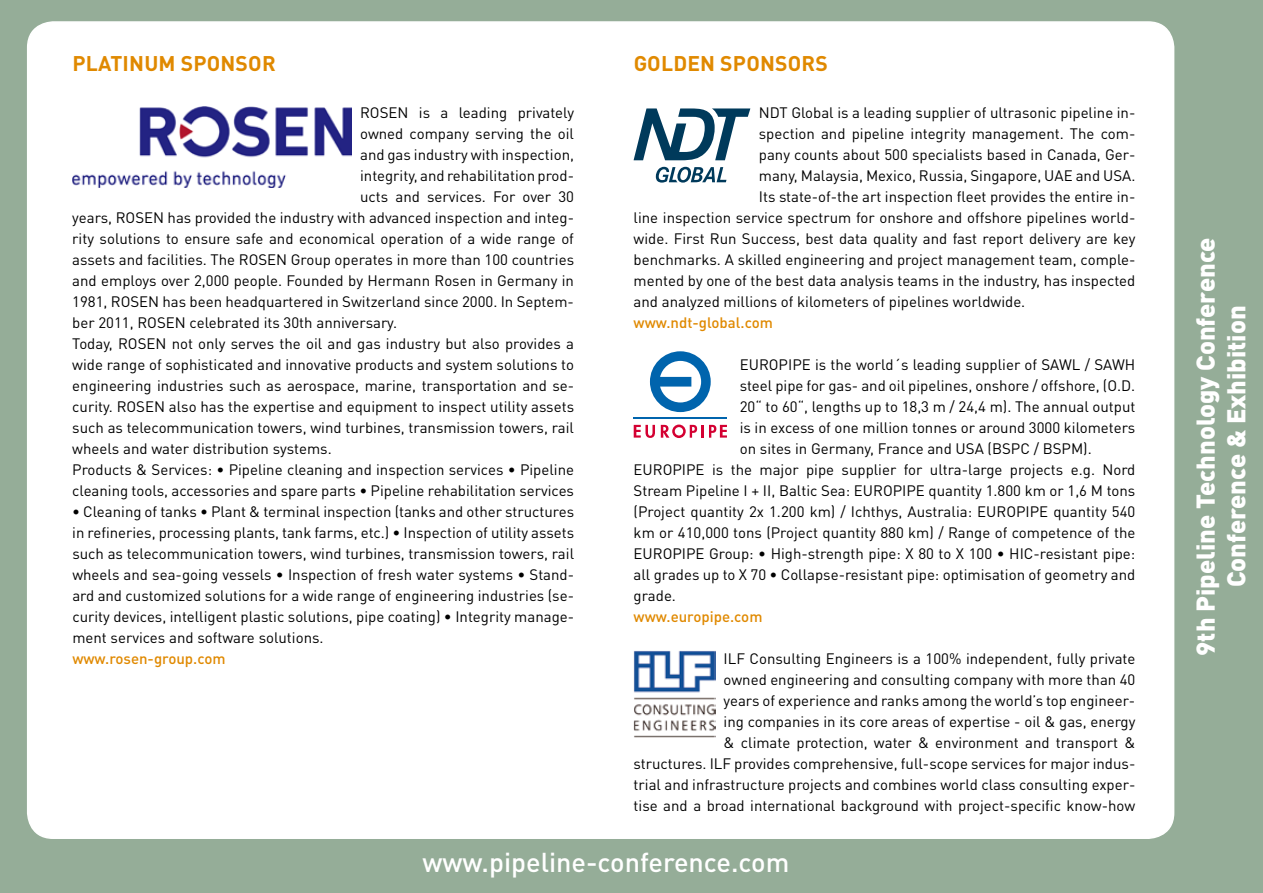
<style>
.page{position:relative;width:1263px;height:893px;background:#95ad98}
.page>*{position:absolute;margin:0;border:0;box-sizing:border-box;transform-origin:0 0}
.t1{font:500 27px "DIN Pro";color:#fff}
.t2{font:900 25.5px/30.6px "DIN Pro";color:#fff;text-align:center}
.t3{font:700 21px "DIN Pro";letter-spacing:.01em;color:#e08900}
.t4{font:15px/21px "DIN Pro";color:#000;text-align:right}
.t5{font:500 15px "DIN Pro";color:#e08900}
</style>
<div class="page">
<div style="left:28px;top:22px;width:1146px;height:816px;background:#fff;border-radius:26px"></div>
<svg style="left:656px;top:167px;width:70px;height:16px"></svg>
<svg style="left:634px;top:108px;width:116px;height:52px"></svg>
<svg style="left:650px;top:351px;width:61px;height:61px"></svg>
<hr style="left:634px;top:417px;width:93px;height:1px;background:#0064ad">
<svg style="left:661px;top:425px;width:66px;height:13px"></svg>
<svg style="left:634px;top:425px;width:21px;height:13px"></svg>
<img style="left:634px;top:651px;width:81px;height:86px">
<img style="left:72px;top:106px;width:279px;height:81px">
<h3 class="t3" style="left:72px;top:49px;width:205px">PLATI NUM SPONSOR</h3>
<p class="t4" style="left:360px;top:101px;width:215px">ROSEN is a leading privately</p>
<p class="t4" style="left:360px;top:122px;width:215px">owned company serving the oil</p>
<p class="t4" style="left:360px;top:143px;width:215px">and gas industry with inspection,</p>
<p class="t4" style="left:360px;top:164px;width:215px">integrity, and rehabilitation prod-</p>
<p class="t4" style="left:360px;top:185px;width:215px">ucts and services. For over 30</p>
<p class="t4" style="left:72px;top:206px;width:503px">years, ROSEN has provided the industry with advanced inspection and integ-</p>
<p class="t4" style="left:72px;top:227px;width:503px">rity solutions to ensure safe and economical operation of a wide range of</p>
<p class="t4" style="left:72px;top:248px;width:503px">assets and facilities. The ROSEN Group operates in more than 100 countries</p>
<p class="t4" style="left:72px;top:269px;width:503px">and employs over 2,000 people. Founded by Hermann Rosen in Germany in</p>
<p class="t4" style="left:72px;top:290px;width:503px">1981, ROSEN has been headquartered in Switzerland since 2000. In Septem-</p>
<p class="t4" style="left:72px;top:311px;width:326px">ber 2011, ROSEN celebrated its 30th anniversary.</p>
<p class="t4" style="left:72px;top:332px;width:503px">Today, ROSEN not only serves the oil and gas industry but also provides a</p>
<p class="t4" style="left:72px;top:353px;width:503px">wide range of sophisticated and innovative products and system solutions to</p>
<p class="t4" style="left:72px;top:374px;width:503px">engineering industries such as aerospace, marine, transportation and se-</p>
<p class="t4" style="left:72px;top:395px;width:503px">curity. ROSEN also has the expertise and equipment to inspect utility assets</p>
<p class="t4" style="left:72px;top:416px;width:503px">such as telecommunication towers, wind turbines, transmission towers, rail</p>
<p class="t4" style="left:72px;top:437px;width:261px">wheels and water distribution systems.</p>
<p class="t4" style="left:72px;top:458px;width:503px">Products &amp; Services: • Pipeline cleaning and inspection services • Pipeline</p>
<p class="t4" style="left:72px;top:479px;width:503px">cleaning tools, accessories and spare parts • Pipeline rehabilitation services</p>
<p class="t4" style="left:72px;top:500px;width:503px;text-align:justify">• Cleaning of tanks • Plant &amp; terminal inspection (tanks and other structures in refineries, processing plants, tank farms, etc.) • Inspection of utility assets such as telecommunication towers, wind turbines, transmission towers, rail wheels and sea-going vessels • Inspection of fresh water systems • Stand&shy;ard and customized solutions for a wide range of engineering industries (se&shy;curity devices, intelligent plastic solutions, pipe coating) • Integrity manage&shy;ment services and software solutions.</p>
<p class="t5" style="left:72px;top:648px;width:155px">www.rosen-group.com</p>
<h3 class="t3" style="left:634px;top:49px;width:194px">GOLDEN SPONSORS</h3>
<p class="t4" style="left:759px;top:101px;width:378px">NDT Global is a leading supplier of ultrasonic pipeline in-</p>
<p class="t4" style="left:759px;top:122px;width:378px">spection and pipeline integrity management. The com-</p>
<p class="t4" style="left:759px;top:143px;width:378px">pany counts about 500 specialists based in Canada, Ger-</p>
<p class="t4" style="left:759px;top:164px;width:378px">many, Malaysia, Mexico, Russia, Singapore, UAE and USA.</p>
<p class="t4" style="left:759px;top:185px;width:378px">Its state-of-the art inspection fleet provides the entire in-</p>
<p class="t4" style="left:634px;top:206px;width:503px">line inspection service spectrum for onshore and offshore pipelines world-</p>
<p class="t4" style="left:634px;top:227px;width:503px">wide. First Run Success, best data quality and fast report delivery are key</p>
<p class="t4" style="left:634px;top:248px;width:503px">benchmarks. A skilled engineering and project management team, comple-</p>
<p class="t4" style="left:634px;top:269px;width:503px">mented by one of the best data analysis teams in the industry, has inspected</p>
<p class="t4" style="left:634px;top:290px;width:393px">and analyzed millions of kilometers of pipelines worldwide.</p>
<p class="t5" style="left:634px;top:312px;width:141px">www.ndt-global.com</p>
<p class="t4" style="left:740px;top:353px;width:397px">EUROPIPE is the world´s leading supplier of SAWL / SAWH</p>
<p class="t4" style="left:740px;top:374px;width:397px">steel pipe for gas- and oil pipelines, onshore / offshore, (O.D.</p>
<p class="t4" style="left:740px;top:395px;width:397px">20“ to 60“, lengths up to 18,3 m / 24,4 m). The annual output</p>
<p class="t4" style="left:740px;top:416px;width:397px">is in excess of one million tonnes or around 3000 kilometers</p>
<p class="t4" style="left:740px;top:437px;width:353px">on sites in Germany, France and USA (BSPC / BSPM).</p>
<p class="t4" style="left:634px;top:458px;width:503px">EUROPIPE is the major pipe supplier for ultra-large projects e.g. Nord</p>
<p class="t4" style="left:634px;top:479px;width:503px">Stream Pipeline I + II, Baltic Sea: EUROPIPE quantity 1.800 km or 1,6 M tons</p>
<p class="t4" style="left:634px;top:500px;width:503px">(Project quantity 2x 1.200 km) / Ichthys, Australia: EUROPIPE quantity 540</p>
<p class="t4" style="left:634px;top:521px;width:503px">km or 410,000 tons (Project quantity 880 km) / Range of competence of the</p>
<p class="t4" style="left:634px;top:542px;width:503px">EUROPIPE Group: • High-strength pipe: X 80 to X 100 • HIC-resistant pipe:</p>
<p class="t4" style="left:634px;top:563px;width:503px">all grades up to X 70 • Collapse-resistant pipe: optimisation of geometry and</p>
<p class="t4" style="left:634px;top:584px;width:44px">grade.</p>
<p class="t5" style="left:634px;top:606px;width:130px">www.europipe.com</p>
<p class="t4" style="left:634px;top:647px;width:503px">ILF Consulting Engineers is a 100% independent, fully private<br>owned engineering and consulting company with more than 40<br>years of experience and ranks among the world’s top engineer-<br>ing companies in its core areas of expertise - oil &amp; gas, energy<br>&amp; climate protection, water &amp; environment and transport &amp;<br>structures. ILF provides comprehensive, full-scope services for major indus&shy;trial and infrastructure projects and combines world class consulting exper&shy;tise and a broad international background with project-specific know-how</p>
<h1 class="t1" style="left:422px;top:844px;width:368px">www.pipeline-conference.com</h1>
<h2 class="t2" style="left:1189px;top:656px;width:420px;rotate:-90deg">9th Pipeline Technology Conference<br>Conference &amp; Exhibition</h2>
</div>
